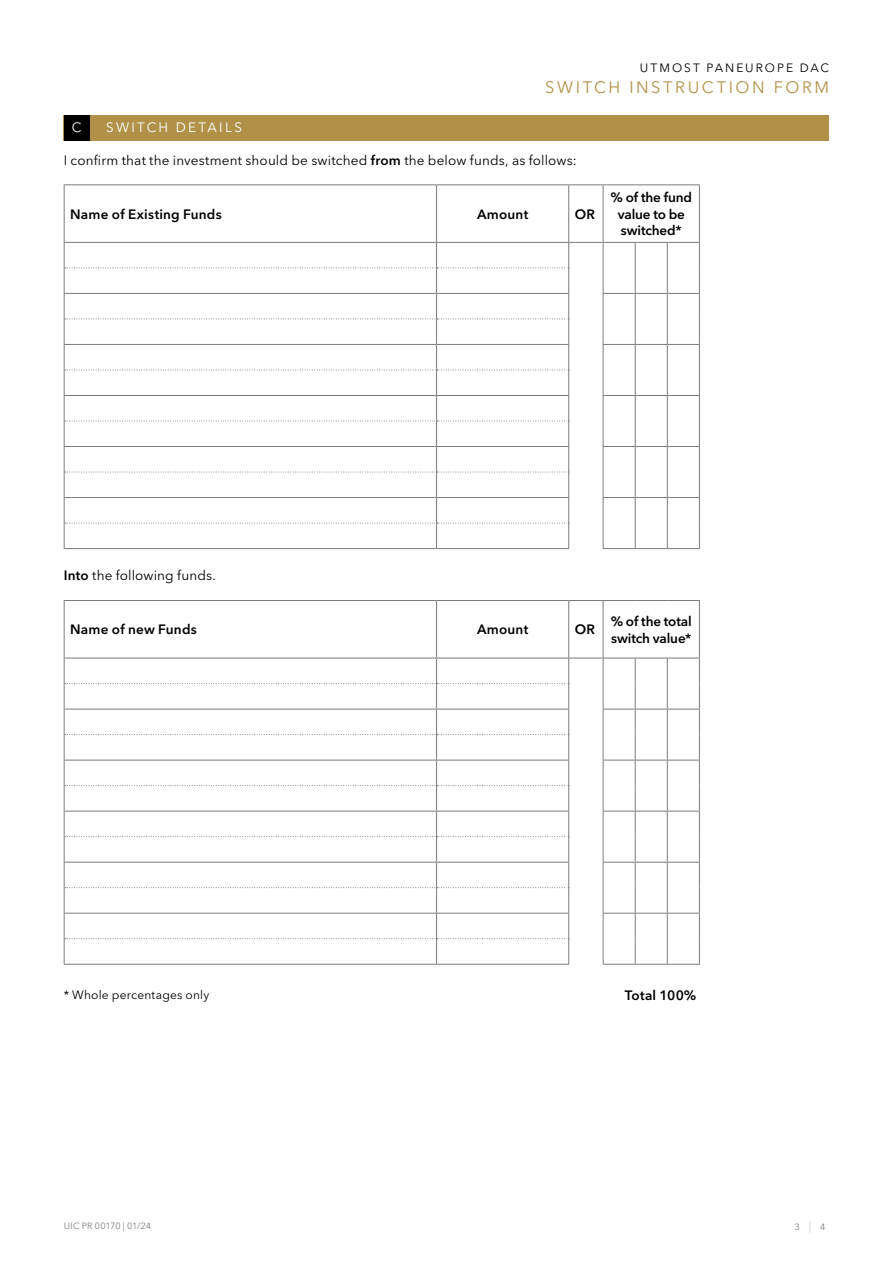
<style>
.page{position:relative;width:893px;height:1263px;background:#fff}
.page>*{position:absolute;margin:0;border:0;box-sizing:border-box;transform-origin:0 0}
.t1{font:16.5px "Avenir Next LT Pro";letter-spacing:.155em;color:#b19148}
.t2{font:600 13.5px/16.5px "Avenir Next LT Pro";letter-spacing:.005em;color:#000;text-align:center}
.t3{font:13.5px "Avenir Next LT Pro";letter-spacing:.01em;color:#000}
.t4{font:13.5px "Avenir Next LT Pro";letter-spacing:.165em;color:#fff}
.t5{font:12px "Avenir Next LT Pro";letter-spacing:.03em;color:#000}
.t6{font:12px "Avenir Next LT Pro";letter-spacing:.17em;color:#000}
.t7{font:9px "Avenir Next LT Pro";letter-spacing:-.01em;color:#7b7c7e}
.s1{font-weight:600}
.s2{font-weight:200;font-size:11.25px}
</style>
<div class="page">
<div style="left:64px;top:115px;width:765px;height:25px;background:#b19148"></div>
<div style="left:64px;top:115px;width:25px;height:25px;background:#000"></div>
<hr style="left:64px;top:185px;width:1px;height:57px;background:#7b7c7e">
<hr style="left:64px;top:184px;width:373px;height:1px;background:#7b7c7e">
<hr style="left:437px;top:184px;width:132px;height:1px;background:#7b7c7e">
<hr style="left:569px;top:184px;width:34px;height:1px;background:#7b7c7e">
<hr style="left:436px;top:185px;width:1px;height:57px;background:#7b7c7e">
<hr style="left:568px;top:185px;width:1px;height:57px;background:#7b7c7e">
<hr style="left:603px;top:185px;width:1px;height:57px;background:#7b7c7e">
<hr style="left:603px;top:184px;width:32px;height:1px;background:#7b7c7e">
<hr style="left:635px;top:184px;width:32px;height:1px;background:#7b7c7e">
<hr style="left:667px;top:184px;width:33px;height:1px;background:#7b7c7e">
<hr style="left:699px;top:185px;width:1px;height:57px;background:#7b7c7e">
<hr style="left:64px;top:242px;width:373px;height:1px;background:#7b7c7e">
<hr style="left:437px;top:242px;width:132px;height:1px;background:#7b7c7e">
<hr style="left:569px;top:242px;width:34px;height:1px;background:#7b7c7e">
<hr style="left:603px;top:242px;width:32px;height:1px;background:#7b7c7e">
<hr style="left:635px;top:242px;width:32px;height:1px;background:#7b7c7e">
<hr style="left:667px;top:242px;width:33px;height:1px;background:#7b7c7e">
<hr style="left:603px;top:293px;width:32px;height:1px;background:#7b7c7e">
<hr style="left:635px;top:293px;width:32px;height:1px;background:#7b7c7e">
<hr style="left:667px;top:293px;width:33px;height:1px;background:#7b7c7e">
<hr style="left:603px;top:344px;width:32px;height:1px;background:#7b7c7e">
<hr style="left:635px;top:344px;width:32px;height:1px;background:#7b7c7e">
<hr style="left:667px;top:344px;width:33px;height:1px;background:#7b7c7e">
<hr style="left:603px;top:395px;width:32px;height:1px;background:#7b7c7e">
<hr style="left:635px;top:395px;width:32px;height:1px;background:#7b7c7e">
<hr style="left:667px;top:395px;width:33px;height:1px;background:#7b7c7e">
<hr style="left:603px;top:446px;width:32px;height:1px;background:#7b7c7e">
<hr style="left:635px;top:446px;width:32px;height:1px;background:#7b7c7e">
<hr style="left:667px;top:446px;width:33px;height:1px;background:#7b7c7e">
<hr style="left:603px;top:497px;width:32px;height:1px;background:#7b7c7e">
<hr style="left:635px;top:497px;width:32px;height:1px;background:#7b7c7e">
<hr style="left:667px;top:497px;width:33px;height:1px;background:#7b7c7e">
<svg style="left:635px;top:243px;width:1px;height:305px"></svg>
<svg style="left:667px;top:243px;width:1px;height:305px"></svg>
<svg style="left:699px;top:243px;width:1px;height:305px"></svg>
<svg style="left:64px;top:243px;width:505px;height:305px"></svg>
<svg style="left:603px;top:243px;width:1px;height:305px"></svg>
<hr style="left:64px;top:548px;width:373px;height:1px;background:#7b7c7e">
<hr style="left:437px;top:548px;width:132px;height:1px;background:#7b7c7e">
<hr style="left:603px;top:548px;width:32px;height:1px;background:#7b7c7e">
<hr style="left:635px;top:548px;width:32px;height:1px;background:#7b7c7e">
<hr style="left:667px;top:548px;width:33px;height:1px;background:#7b7c7e">
<hr style="left:64px;top:601px;width:1px;height:57px;background:#7b7c7e">
<hr style="left:64px;top:600px;width:373px;height:1px;background:#7b7c7e">
<hr style="left:437px;top:600px;width:132px;height:1px;background:#7b7c7e">
<hr style="left:569px;top:600px;width:34px;height:1px;background:#7b7c7e">
<hr style="left:436px;top:601px;width:1px;height:57px;background:#7b7c7e">
<hr style="left:568px;top:601px;width:1px;height:57px;background:#7b7c7e">
<hr style="left:603px;top:601px;width:1px;height:57px;background:#7b7c7e">
<hr style="left:603px;top:600px;width:32px;height:1px;background:#7b7c7e">
<hr style="left:635px;top:600px;width:32px;height:1px;background:#7b7c7e">
<hr style="left:667px;top:600px;width:33px;height:1px;background:#7b7c7e">
<hr style="left:699px;top:601px;width:1px;height:57px;background:#7b7c7e">
<hr style="left:569px;top:658px;width:34px;height:1px;background:#7b7c7e">
<hr style="left:603px;top:658px;width:32px;height:1px;background:#7b7c7e">
<hr style="left:635px;top:658px;width:32px;height:1px;background:#7b7c7e">
<hr style="left:667px;top:658px;width:33px;height:1px;background:#7b7c7e">
<hr style="left:603px;top:709px;width:32px;height:1px;background:#7b7c7e">
<hr style="left:635px;top:709px;width:32px;height:1px;background:#7b7c7e">
<hr style="left:667px;top:709px;width:33px;height:1px;background:#7b7c7e">
<hr style="left:603px;top:760px;width:32px;height:1px;background:#7b7c7e">
<hr style="left:635px;top:760px;width:32px;height:1px;background:#7b7c7e">
<hr style="left:667px;top:760px;width:33px;height:1px;background:#7b7c7e">
<hr style="left:603px;top:811px;width:32px;height:1px;background:#7b7c7e">
<hr style="left:635px;top:811px;width:32px;height:1px;background:#7b7c7e">
<hr style="left:667px;top:811px;width:33px;height:1px;background:#7b7c7e">
<hr style="left:603px;top:862px;width:32px;height:1px;background:#7b7c7e">
<hr style="left:635px;top:862px;width:32px;height:1px;background:#7b7c7e">
<hr style="left:667px;top:862px;width:33px;height:1px;background:#7b7c7e">
<hr style="left:603px;top:913px;width:32px;height:1px;background:#7b7c7e">
<hr style="left:635px;top:913px;width:32px;height:1px;background:#7b7c7e">
<hr style="left:667px;top:913px;width:33px;height:1px;background:#7b7c7e">
<svg style="left:635px;top:658px;width:1px;height:306px"></svg>
<svg style="left:667px;top:658px;width:1px;height:306px"></svg>
<svg style="left:699px;top:658px;width:1px;height:306px"></svg>
<svg style="left:64px;top:658px;width:505px;height:306px"></svg>
<svg style="left:603px;top:658px;width:1px;height:306px"></svg>
<hr style="left:64px;top:964px;width:373px;height:1px;background:#7b7c7e">
<hr style="left:437px;top:964px;width:132px;height:1px;background:#7b7c7e">
<hr style="left:603px;top:964px;width:32px;height:1px;background:#7b7c7e">
<hr style="left:635px;top:964px;width:32px;height:1px;background:#7b7c7e">
<hr style="left:667px;top:964px;width:33px;height:1px;background:#7b7c7e">
<p class="t6" style="left:640px;top:61px;width:191px">UTMOST PANEUROPE DAC</p>
<p class="t1" style="left:545px;top:77px;width:285px">SWITCH INSTRUCTION FORM</p>
<p class="t4" style="left:72px;top:120px;width:11px">C</p>
<p class="t4" style="left:106px;top:120px;width:137px">SWITCH DETAILS</p>
<p class="t3" style="left:64px;top:153px;width:515px">I confirm that the investment should be switched <span class="s1">from</span> the below funds, as follows:</p>
<p class="t2" style="left:70px;top:206px;width:153px">Name of Existing Funds</p>
<p class="t2" style="left:477px;top:206px;width:53px">Amount</p>
<p class="t2" style="left:575px;top:206px;width:22px">OR</p>
<p class="t2" style="left:610px;top:189px;width:83px">% of the fund value to be switched*</p>
<p class="t3" style="left:64px;top:567px;width:154px"><span class="s1">Into</span> the following funds.</p>
<p class="t2" style="left:70px;top:621px;width:128px">Name of new Funds</p>
<p class="t2" style="left:477px;top:621px;width:53px">Amount</p>
<p class="t2" style="left:575px;top:621px;width:22px">OR</p>
<p class="t2" style="left:611px;top:613px;width:83px;text-align:left">% of the total switch value*</p>
<p class="t5" style="left:64px;top:987px;width:147px">* Whole percentages only</p>
<p class="t7" style="left:64px;top:1221px;width:89px">UIC PR 00170 | 01/24</p>
<p class="t2" style="left:625px;top:987px;width:73px">Total 100%</p>
<p class="t7" style="left:794px;top:1222px;width:33px">3<span class="s2">|</span>4</p>
</div>
